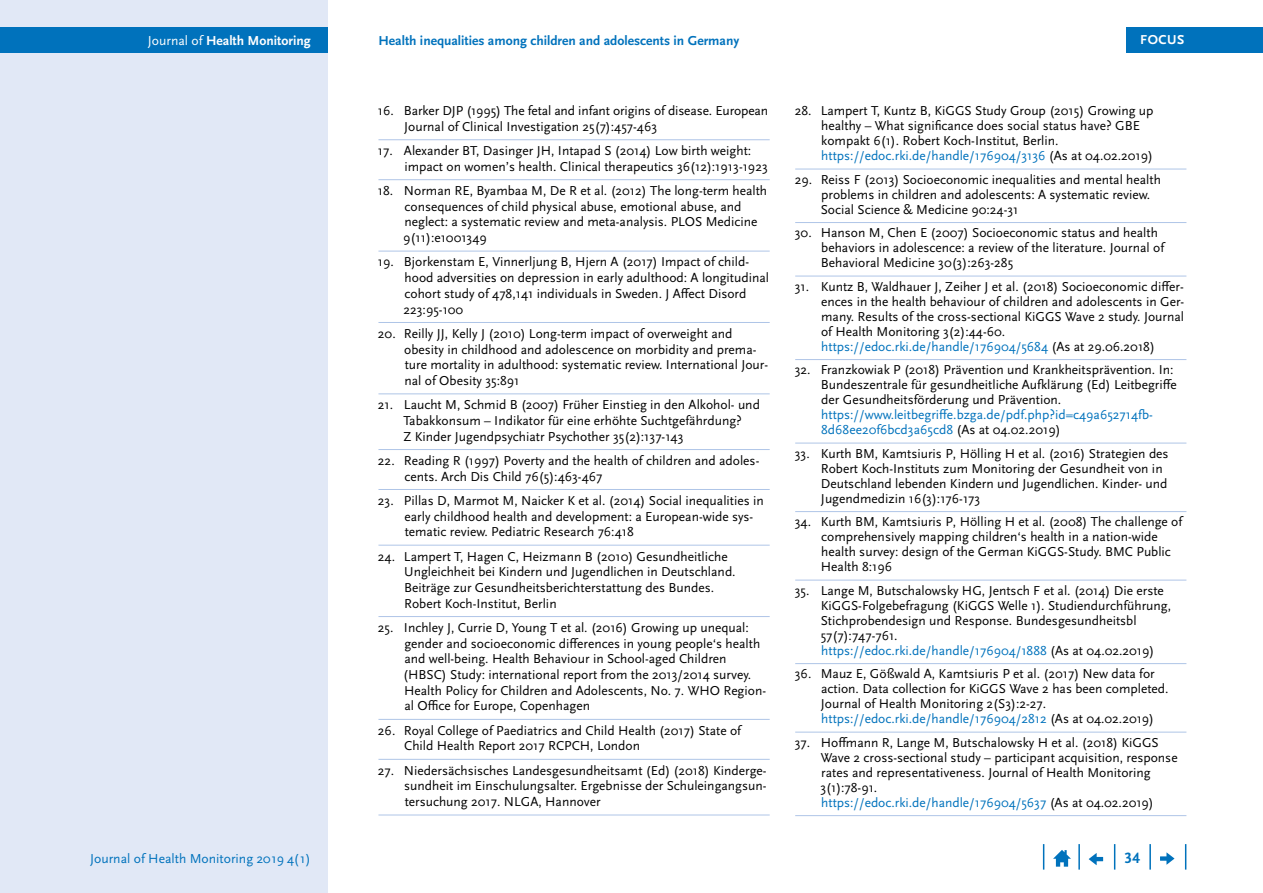
<style>
.page{position:relative;width:1263px;height:893px;background:#fff}
.page>*{position:absolute;margin:0;border:0;box-sizing:border-box;transform-origin:0 0}
.t1{font:700 15.75px "Scala Sans Pro";color:#0072bc}
.t2{font:700 13.65px "Scala Sans Pro";color:#0072bc}
.t3{font:13.65px "Scala Sans Pro";color:#0072bc}
.t4{font:700 13.65px "Scala Sans Pro";color:#fff}
.Literaturverzeichnis{font:13.5px/15px "Scala Sans Pro";color:#000}
.t5{font:700 13.5px "Scala Sans Pro";letter-spacing:.04em;color:#fff}
.s1{font-weight:400}
.s2{color:#0072bc}
</style>
<div class="page">
<div style="left:0;top:0;width:327px;height:893px;background:#e1e8f6"></div>
<div style="left:0;top:28px;width:327px;height:25px;background:#0072bc"></div>
<svg style="left:1185px;top:844px;width:1px;height:26px"></svg>
<hr style="left:1149px;top:844px;width:2px;height:26px;background:#0072bc">
<svg style="left:1114px;top:844px;width:1px;height:26px"></svg>
<hr style="left:1078px;top:844px;width:2px;height:26px;background:#0072bc">
<svg style="left:1043px;top:844px;width:1px;height:26px"></svg>
<svg style="left:1053px;top:850px;width:18px;height:17px"></svg>
<svg style="left:1089px;top:853px;width:14px;height:12px"></svg>
<svg style="left:1160px;top:852px;width:14px;height:13px"></svg>
<div style="left:1126px;top:28px;width:137px;height:25px;background:#0072bc"></div>
<hr style="left:795px;top:169px;width:391px;height:1px;background:#afc5e7">
<hr style="left:795px;top:222px;width:391px;height:1px;background:#afc5e7">
<hr style="left:795px;top:276px;width:391px;height:1px;background:#afc5e7">
<hr style="left:795px;top:359px;width:391px;height:1px;background:#afc5e7">
<hr style="left:795px;top:443px;width:391px;height:1px;background:#afc5e7">
<hr style="left:795px;top:511px;width:391px;height:1px;background:#afc5e7">
<hr style="left:795px;top:580px;width:391px;height:1px;background:#afc5e7">
<hr style="left:795px;top:663px;width:391px;height:1px;background:#afc5e7">
<hr style="left:795px;top:732px;width:391px;height:1px;background:#afc5e7">
<hr style="left:795px;top:815px;width:391px;height:1px;background:#afc5e7">
<hr style="left:378px;top:139px;width:392px;height:1px;background:#afc5e7">
<hr style="left:378px;top:179px;width:392px;height:1px;background:#afc5e7">
<hr style="left:378px;top:251px;width:392px;height:1px;background:#afc5e7">
<hr style="left:378px;top:322px;width:392px;height:1px;background:#afc5e7">
<hr style="left:378px;top:393px;width:392px;height:1px;background:#afc5e7">
<hr style="left:378px;top:449px;width:392px;height:1px;background:#afc5e7">
<hr style="left:378px;top:489px;width:392px;height:1px;background:#afc5e7">
<hr style="left:378px;top:545px;width:392px;height:1px;background:#afc5e7">
<hr style="left:378px;top:616px;width:392px;height:1px;background:#afc5e7">
<hr style="left:378px;top:719px;width:392px;height:1px;background:#afc5e7">
<hr style="left:378px;top:759px;width:392px;height:1px;background:#afc5e7">
<hr style="left:378px;top:815px;width:392px;height:1px;background:#afc5e7">
<p class="t4" style="left:148px;top:33px;width:164px"><span class="s1">Journal of</span> Health Monitoring</p>
<p class="t3" style="left:90px;top:850px;width:222px">Journal of Health Monitoring 2019 4(1)</p>
<p class="t2" style="left:378px;top:33px;width:362px">Health inequalities among children and adolescents in Germany</p>
<p class="Literaturverzeichnis" style="left:404px;top:103px;width:365px;line-height:15.8px;text-indent:-26px">16. Barker DJP (1995) The fetal and infant origins of disease. European<br>Journal of Clinical Investigation 25(7):457-463</p>
<p class="Literaturverzeichnis" style="left:404px;top:143px;width:365px;line-height:15.8px;text-indent:-26px">17. Alexander BT, Dasinger JH, Intapad S (2014) Low birth weight: impact on women’s health. Clinical therapeutics 36(12):1913-1923</p>
<p class="Literaturverzeichnis" style="left:403px;top:183px;width:365px;line-height:15.8px;text-indent:-25px">18. Norman RE, Byambaa M, De R et al. (2012) The long-term health consequences of child physical abuse, emotional abuse, and neglect: a systematic review and meta-analysis. PLOS Medicine 9(11):e1001349</p>
<p class="Literaturverzeichnis" style="left:403px;top:254px;width:367px;line-height:15.8px;text-indent:-26px">19. Bjorkenstam E, Vinnerljung B, Hjern A (2017) Impact of child&shy;hood adversities on depression in early adulthood: A longitudinal cohort study of 478,141 individuals in Sweden. J Affect Disord 223:95-100</p>
<p class="Literaturverzeichnis" style="left:404px;top:326px;width:365px;line-height:15.8px;text-indent:-26px">20. Reilly JJ, Kelly J (2010) Long-term impact of overweight and obesity in childhood and adolescence on morbidity and prema&shy;ture mortality in adulthood: systematic review. International Jour&shy;nal of Obesity 35:891</p>
<p class="Literaturverzeichnis" style="left:403px;top:397px;width:358px;line-height:15.8px;text-indent:-25px">21. Laucht M, Schmid B (2007) Früher Einstieg in den Alkohol- und<br>Tabakkonsum – Indikator für eine erhöhte Suchtgefährdung?<br>Z Kinder Jugendpsychiatr Psychother 35(2):137-143</p>
<p class="Literaturverzeichnis" style="left:404px;top:453px;width:356px;line-height:15.8px;text-indent:-26px">22. Reading R (1997) Poverty and the health of children and adoles&shy;cents. Arch Dis Child 76(5):463-467</p>
<p class="Literaturverzeichnis" style="left:404px;top:492px;width:361px;line-height:15.8px;text-indent:-26px">23. Pillas D, Marmot M, Naicker K et al. (2014) Social inequalities in early childhood health and development: a European-wide sys&shy;tematic review. Pediatric Research 76:418</p>
<p class="Literaturverzeichnis" style="left:404px;top:548px;width:333px;line-height:15.8px;text-indent:-26px">24. Lampert T, Hagen C, Heizmann B (2010) Gesundheitliche Ungleichheit bei Kindern und Jugendlichen in Deutschland.<br>Beiträge zur Gesundheitsberichterstattung des Bundes.<br>Robert Koch-Institut, Berlin</p>
<p class="Literaturverzeichnis" style="left:403px;top:620px;width:364px;line-height:15.8px;text-indent:-25px">25. Inchley J, Currie D, Young T et al. (2016) Growing up unequal: gender and socioeconomic differences in young people‘s health and well-being. Health Behaviour in School-aged Children (HBSC) Study: international report from the 2013/2014 survey.<br>Health Policy for Children and Adolescents, No. 7. WHO Region&shy;al Office for Europe, Copenhagen</p>
<p class="Literaturverzeichnis" style="left:404px;top:722px;width:338px;line-height:15.8px;text-indent:-26px">26. Royal College of Paediatrics and Child Health (2017) State of<br>Child Health Report 2017 RCPCH, London</p>
<p class="Literaturverzeichnis" style="left:404px;top:762px;width:364px;line-height:15.8px;text-align:justify;text-indent:-26px">27. Niedersächsisches Landesgesundheitsamt (Ed) (2018) Kinderge&shy;sundheit im Einschulungsalter. Ergebnisse der Schuleingangsun&shy;tersuchung 2017. NLGA, Hannover</p>
<p class="t5" style="left:1140px;top:32px;width:46px">FOCUS</p>
<p class="Literaturverzeichnis" style="left:821px;top:103px;width:334px;text-indent:-27px">28. Lampert T, Kuntz B, KiGGS Study Group (2015) Growing up healthy – What significance does social status have? GBE kompakt 6(1). Robert Koch-Institut, Berlin. <span class="s2">https://edoc.rki.de/handle/176904/3136</span> (As at 04.02.2019)</p>
<p class="Literaturverzeichnis" style="left:821px;top:172px;width:342px;text-indent:-26px">29. Reiss F (2013) Socioeconomic inequalities and mental health problems in children and adolescents: A systematic review.<br>Social Science &amp; Medicine 90:24-31</p>
<p class="Literaturverzeichnis" style="left:821px;top:225px;width:345px;text-indent:-26px">30. Hanson M, Chen E (2007) Socioeconomic status and health behaviors in adolescence: a review of the literature. Journal of<br>Behavioral Medicine 30(3):263-285</p>
<p class="Literaturverzeichnis" style="left:821px;top:279px;width:365px;text-indent:-26px">31. Kuntz B, Waldhauer J, Zeiher J et al. (2018) Socioeconomic differ&shy;ences in the health behaviour of children and adolescents in Ger&shy;many. Results of the cross-sectional KiGGS Wave 2 study. Journal of Health Monitoring 3(2):44-60. <span class="s2">https://edoc.rki.de/handle/176904/5684</span> (As at 29.06.2018)</p>
<p class="Literaturverzeichnis" style="left:821px;top:362px;width:357px;text-indent:-26px">32. Franzkowiak P (2018) Prävention und Krankheitsprävention. In:<br>Bundeszentrale für gesundheitliche Aufklärung (Ed) Leitbegriffe der Gesundheitsförderung und Prävention. <span class="s2">https://www.leitbegriffe.bzga.de/pdf.php?id=c49a652714fb-8d68ee20f6bcd3a65cd8</span> (As at 04.02.2019)</p>
<p class="Literaturverzeichnis" style="left:821px;top:446px;width:349px;text-indent:-26px">33. Kurth BM, Kamtsiuris P, Hölling H et al. (2016) Strategien des Robert Koch-Instituts zum Monitoring der Gesundheit von in Deutschland lebenden Kindern und Jugendlichen. Kinder- und Jugendmedizin 16(3):176-173</p>
<p class="Literaturverzeichnis" style="left:821px;top:514px;width:363px;text-indent:-26px">34. Kurth BM, Kamtsiuris P, Hölling H et al. (2008) The challenge of comprehensively mapping children‘s health in a nation-wide health survey: design of the German KiGGS-Study. BMC Public Health 8:196</p>
<p class="Literaturverzeichnis" style="left:821px;top:583px;width:352px;text-indent:-26px">35. Lange M, Butschalowsky HG, Jentsch F et al. (2014) Die erste KiGGS-Folgebefragung (KiGGS Welle 1). Studiendurchführung, Stichprobendesign und Response. Bundesgesundheitsbl 57(7):747-761.<br><span class="s2">https://edoc.rki.de/handle/176904/1888</span> (As at 04.02.2019)</p>
<p class="Literaturverzeichnis" style="left:821px;top:666px;width:349px;text-indent:-26px">36. Mauz E, Gößwald A, Kamtsiuris P et al. (2017) New data for action. Data collection for KiGGS Wave 2 has been completed.<br>Journal of Health Monitoring 2(S3):2-27. <span class="s2">https://edoc.rki.de/handle/176904/2812</span> (As at 04.02.2019)</p>
<p class="Literaturverzeichnis" style="left:820px;top:735px;width:359px;text-indent:-26px">37. Hoffmann R, Lange M, Butschalowsky H et al. (2018) KiGGS Wave 2 cross-sectional study – participant acquisition, response rates and representativeness. Journal of Health Monitoring 3(1):78-91.<br><span class="s2">https://edoc.rki.de/handle/176904/5637</span> (As at 04.02.2019)</p>
<p class="t1" style="left:1124px;top:849px;width:17px">34</p>
</div>
